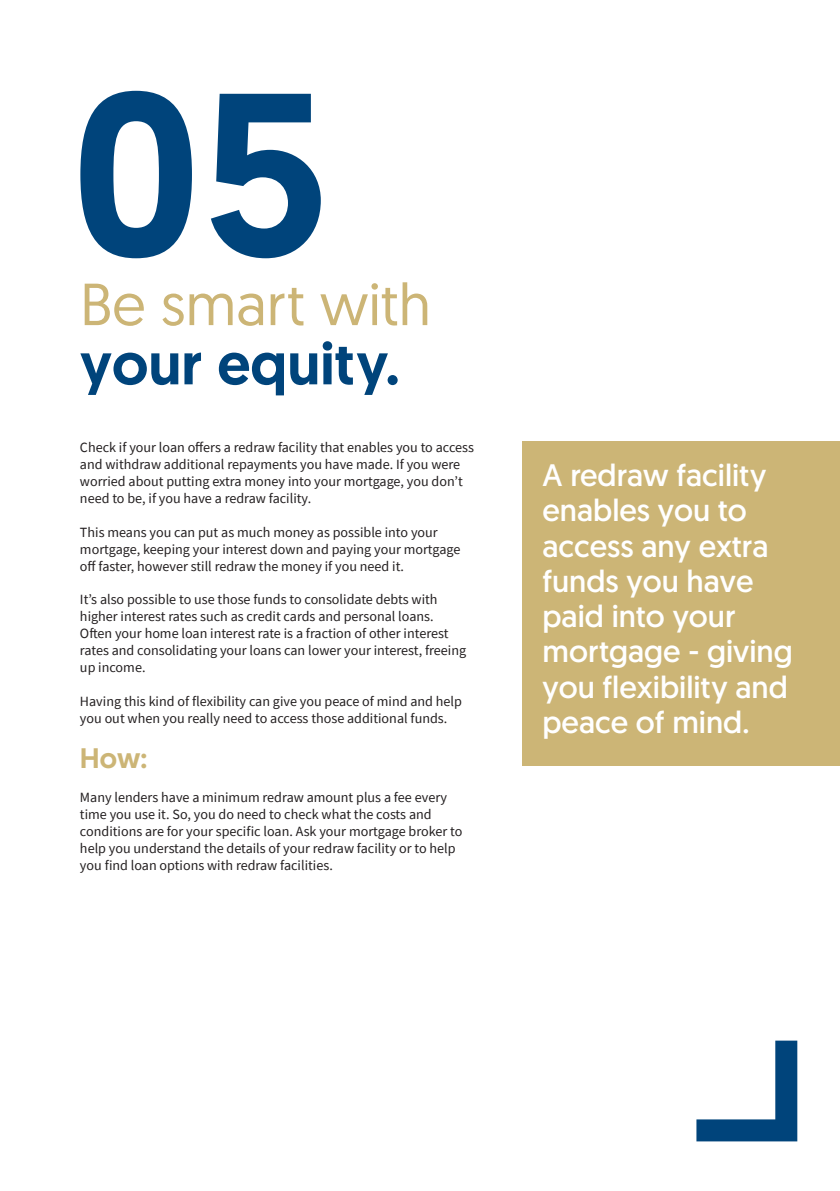
<style>
.page{position:relative;width:840px;height:1191px;background:#fff}
.page>*{position:absolute;margin:0;border:0;box-sizing:border-box;transform-origin:0 0}
.t1{font:500 230.6px "Geomanist";color:#00447b}
.t2{font:59.2px "Geomanist";color:#ccb576}
.t3{font:500 59.2px "Geomanist";color:#00447b}
.t4{font:31px/35.2px "Geomanist";color:#fff}
.t5{font:500 28.2px "Geomanist";color:#ccb576}
.t6{font:14px/17px "Source Sans Pro";color:#231f20}
</style>
<div class="page">
<div style="left:521px;top:441px;width:318px;height:325px;background:#ccb576"></div>
<svg style="left:696px;top:1040px;width:100px;height:101px"></svg>
<h1 class="t1" style="left:70px;top:22px;width:259px">05</h1>
<h2 class="t2" style="left:80px;top:266px;width:352px">Be smart with</h2>
<h2 class="t3" style="left:80px;top:324px;width:321px">your equity.</h2>
<p class="t6" style="left:80px;top:439px;width:395px">Check if your loan offers a redraw facility that enables you to access and withdraw additional repayments you have made. If you were worried about putting extra money into your mortgage, you don’t need to be, if you have a redraw facility.</p>
<p class="t6" style="left:80px;top:523px;width:382px">This means you can put as much money as possible into your mortgage, keeping your interest down and paying your mortgage off faster, however still redraw the money if you need it.</p>
<p class="t6" style="left:80px;top:591px;width:387px">It’s also possible to use those funds to consolidate debts with higher interest rates such as credit cards and personal loans.<br>Often your home loan interest rate is a fraction of other interest rates and consolidating your loans can lower your interest, freeing up income.</p>
<p class="t6" style="left:80px;top:693px;width:383px">Having this kind of flexibility can give you peace of mind and help you out when you really need to access those additional funds.</p>
<h3 class="t5" style="left:80px;top:739px;width:69px">How:</h3>
<p class="t6" style="left:80px;top:788px;width:384px">Many lenders have a minimum redraw amount plus a fee every time you use it. So, you do need to check what the costs and conditions are for your specific loan. Ask your mortgage broker to help you understand the details of your redraw facility or to help you find loan options with redraw facilities.</p>
<h3 class="t4" style="left:542px;top:457px;width:252px">A redraw facility enables you to access any extra funds you have paid into your mortgage - giving you flexibility and peace of mind.</h3>
</div>
